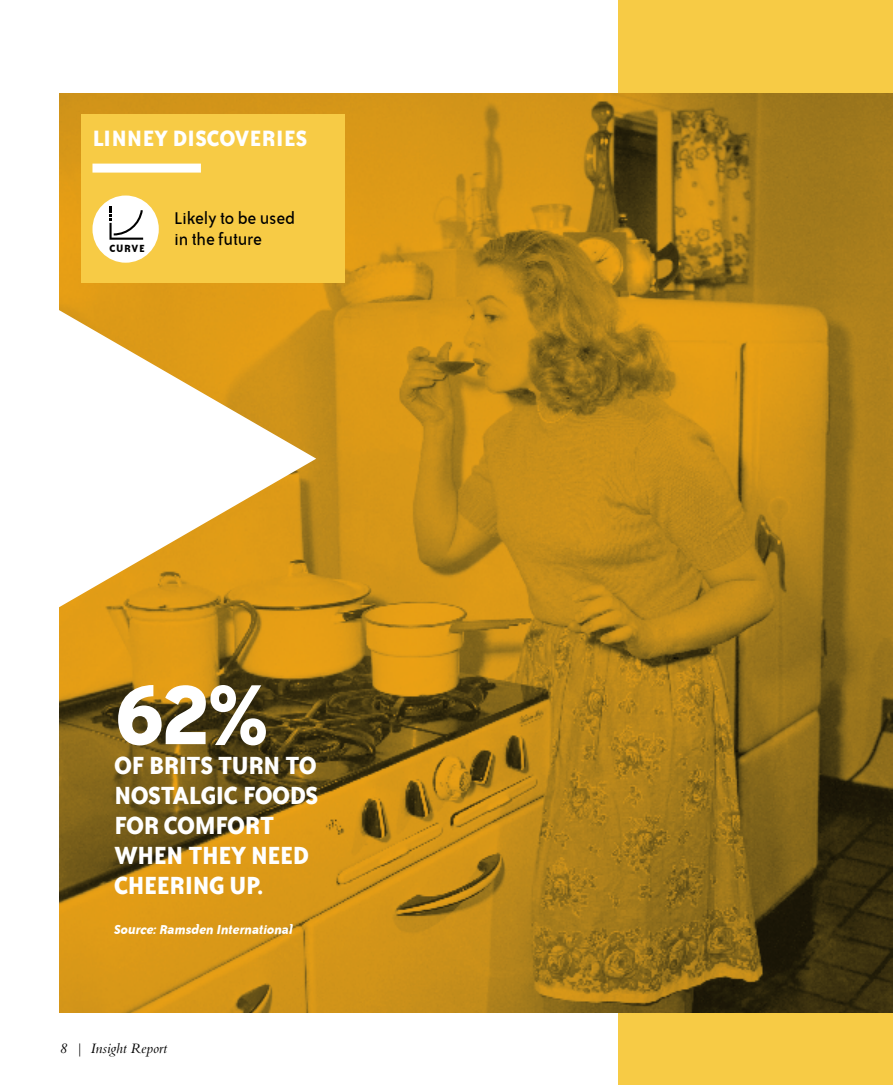
<style>
.page{position:relative;width:893px;height:1085px;background:#fff}
.page>*{position:absolute;margin:0;border:0;box-sizing:border-box;transform-origin:0 0}
.t1{font:700 100.5px "Bailey Sans ITC Std";color:#fff}
.t2{font:700 28.5px/30px "Bailey Sans ITC Std";letter-spacing:-.025em;color:#fff}
.t3{font:700 25.5px "Bailey Sans ITC Std";color:#fff}
.t4{font:19.5px/21px "Bailey Sans ITC";letter-spacing:-.015em;color:#000}
.t5{font:italic 700 15px "Bailey Sans ITC";letter-spacing:-.015em;color:#fff}
.t6{font:italic 15px "Bembo Std";color:#000}
.t7{font:700 12px "Bailey Sans ITC";letter-spacing:.055em;color:#000}
</style>
<div class="page">
<div style="left:619px;top:0;width:274px;height:1084px;background:#f7cb45"></div>
<img style="left:60px;top:94px;width:833px;height:918px">
<svg style="left:59px;top:310px;width:257px;height:297px"></svg>
<div style="left:81px;top:114px;width:263px;height:168px;background:#f7cb45"></div>
<div style="left:92px;top:195px;width:67px;height:68px;background:#fff;border-radius:50%"></div>
<svg style="left:109px;top:206px;width:34px;height:34px"></svg>
<svg style="left:92px;top:163px;width:109px;height:9px"></svg>
<p class="t3" style="left:92px;top:124px;width:216px">LINNEY DISCOVERIES</p>
<p class="t7" style="left:109px;top:242px;width:37px">CURVE</p>
<p class="t4" style="left:174px;top:208px;width:122px">Likely to be used in the future</p>
<h1 class="t1" style="left:114px;top:659px;width:156px">62%</h1>
<p class="t2" style="left:114px;top:750px;width:206px">OF BRITS TURN TO<br>NOSTALGIC FOODS<br>FOR COMFORT<br>WHEN THEY NEED<br>CHEERING UP.</p>
<p class="t5" style="left:114px;top:920px;width:180px">Source: Ramsden International</p>
<p class="t6" style="left:60px;top:1039px;width:109px">8 | Insight Report</p>
</div>
